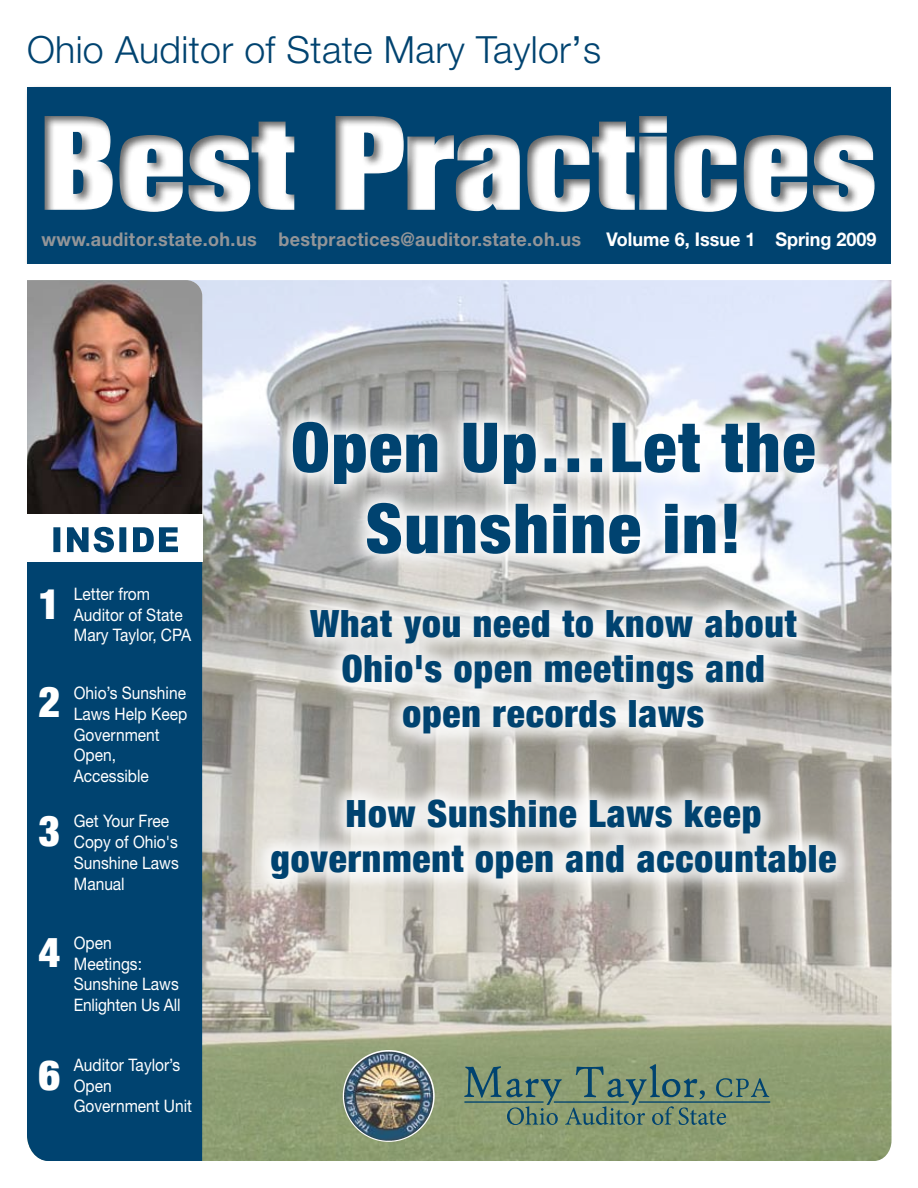
<style>
.page{position:relative;width:918px;height:1188px;background:#fff}
.page>*{position:absolute;margin:0;border:0;box-sizing:border-box;transform-origin:0 0}
.t1{font:900 condensed 69px/81px "Helvetica Neue";letter-spacing:.025em;color:#004370;text-align:center}
.t2{font:900 condensed 42px "Helvetica Neue";color:#fff}
.t3{font:900 condensed 37.5px/45px "Helvetica Neue";letter-spacing:.025em;color:#004370;text-align:center}
.t4{font:300 37.5px "Helvetica Neue";letter-spacing:.01em;color:#004370}
.t5{font:700 18.9px "Helvetica Neue";letter-spacing:.02em;color:#939598;scale:.95 1}
.t6{font:700 18.9px "Helvetica Neue";color:#fff;scale:.95 1}
.t7{font:17.25px/20.7px "Helvetica Neue";color:#fff;scale:.9 1}
.s1{font-weight:400}
</style>
<div class="page">
<img style="left:202px;top:280px;width:690px;height:881px">
<svg style="left:27px;top:87px;width:864px;height:177px;fill:#004370"></svg>
<div style="left:27px;top:562px;width:175px;height:599px;background:#004370"></div>
<svg style="left:464px;top:1064px;width:305px;height:61px;background:#789072"></svg>
<hr style="left:464px;top:1101px;width:80px;height:2px;background:#004370">
<hr style="left:554px;top:1101px;width:75px;height:2px;background:#004370">
<hr style="left:639px;top:1101px;width:131px;height:2px;background:#004370">
<img style="left:343px;top:1050px;width:92px;height:92px;border-radius:50%">
<img style="left:360px;top:1051px;width:29px;height:11px">
<img style="left:27px;top:280px;width:175px;height:234px">
<svg style="left:53px;top:527px;width:125px;height:26px"></svg>
<div style="left:249px;top:589px;width:604px;height:308px;background:#fff;opacity:.79"></div>
<svg style="left:263px;top:393px;width:570px;height:179px;background:#bababd"></svg>
<div style="left:271px;top:400px;width:561px;height:172px;background:#fff;opacity:.55"></div>
<h3 class="t4" style="left:27px;top:26px;width:576px">Ohio Auditor of State Mary Taylor<span class="s1">’</span>s</h3>
<p class="t5" style="left:41px;top:227px;width:570px">www.auditor.state.oh.us bestpractices@auditor.state.oh.us</p>
<p class="t6" style="left:606px;top:227px;width:286px">Volume 6, Issue 1 Spring 2009</p>
<h2 class="t2" style="left:39px;top:578px;width:23px">1</h2>
<p class="t7" style="left:74px;top:583px;width:132px">Letter from<br>Auditor of State<br>Mary Taylor, CPA</p>
<h2 class="t2" style="left:39px;top:677px;width:23px">2</h2>
<p class="t7" style="left:74px;top:683px;width:128px">Ohio’s Sunshine<br>Laws Help Keep<br>Government<br>Open,<br>Accessible</p>
<h2 class="t2" style="left:39px;top:806px;width:23px">3</h2>
<p class="t7" style="left:74px;top:811px;width:118px">Get Your Free<br>Copy of Ohio's<br>Sunshine Laws<br>Manual</p>
<h2 class="t2" style="left:39px;top:926px;width:23px">4</h2>
<p class="t7" style="left:74px;top:932px;width:120px">Open<br>Meetings:<br>Sunshine Laws<br>Enlighten Us All</p>
<h2 class="t2" style="left:39px;top:1049px;width:23px">6</h2>
<p class="t7" style="left:74px;top:1054px;width:133px">Auditor Taylor’s<br>Open<br>Government Unit</p>
<h1 class="t1" style="left:291px;top:406px;width:526px">Open Up…Let the<br>Sunshine in!</h1>
<h3 class="t3" style="left:310px;top:601px;width:488px">What you need to know about<br>Ohio's open meetings and open records laws</h3>
<h3 class="t3" style="left:270px;top:791px;width:568px">How Sunshine Laws keep government open and accountable</h3>
</div>
